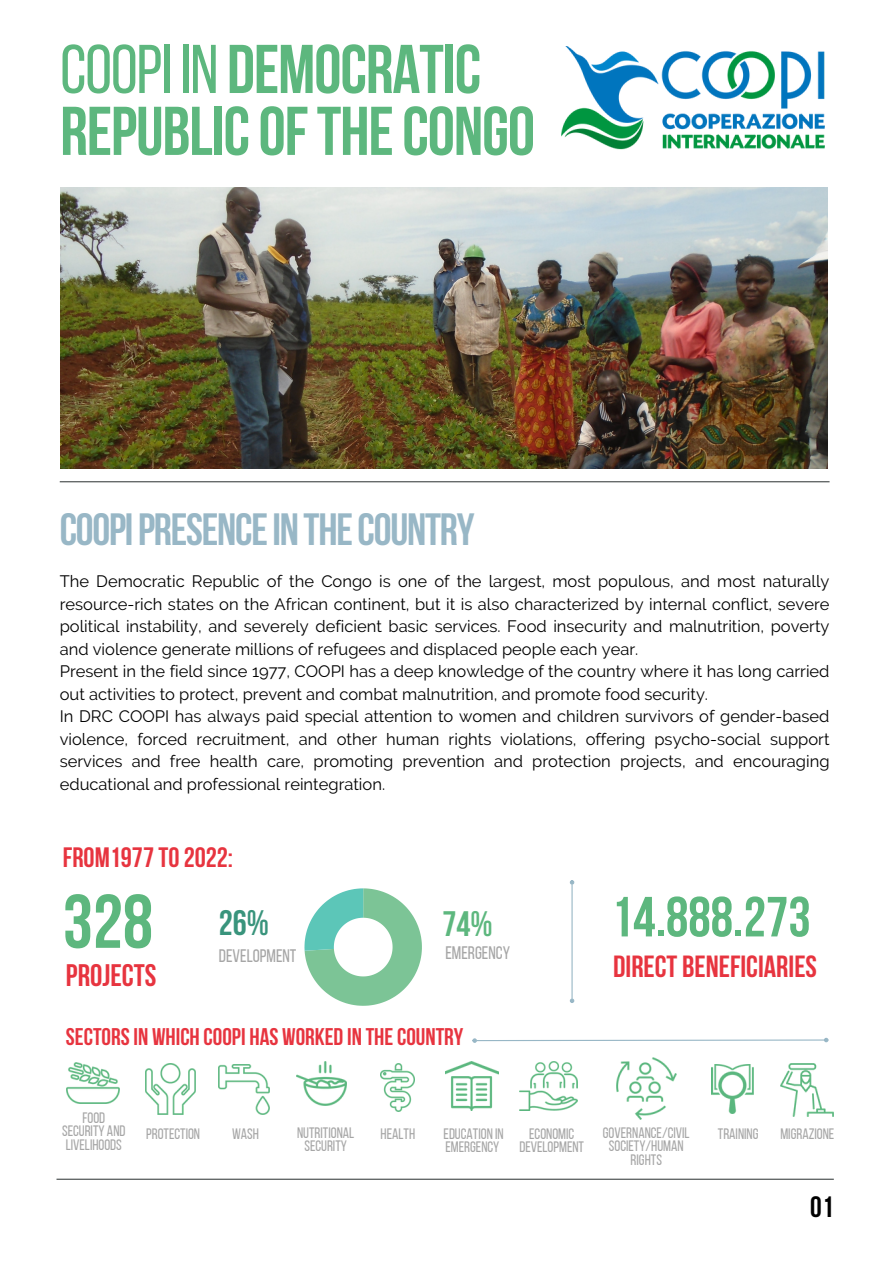
<style>
.page{position:relative;width:893px;height:1264px;background:#fff}
.page>*{position:absolute;margin:0;border:0;box-sizing:border-box;transform-origin:0 0}
.t1{font:700 75.9px "Bebas Neue";color:#5db77e}
.t2{font:700 68.7px/61.8px "Bebas Neue";letter-spacing:-.015em;color:#5db77e}
.t3{font:700 56.4px "Bebas Neue";color:#5db77e}
.t4{font:700 45px "Bebas Neue";letter-spacing:-.025em;color:#98b7c6}
.t5{font:700 35.25px "Bebas Neue";color:#39947c}
.t6{font:700 35.25px "Bebas Neue";color:#5db77e}
.t7{font:700 31.05px "Bebas Neue";color:#e7343f}
.t8{font:700 30.45px "Bebas Neue";color:#e7343f}
.t9{font:700 29.25px "Bebas Neue";color:#000}
.t10{font:700 27.9px "Bebas Neue";color:#e7343f}
.t11{font:700 24px "Bebas Neue";color:#e7343f}
.t12{font:18.15px "Bebas Neue";color:#a6a6a6}
.t13{font:16.5px/22.5px "Raleway";color:#000;text-align:justify}
.t14{font:15.15px/13.5px "Bebas Neue";color:#a6a6a6;text-align:center}
.s1{font-weight:400}
</style>
<div class="page">
<hr style="left:56px;top:1178px;width:777px;height:1px;background:#414747">
<img style="left:60px;top:187px;width:767px;height:281px">
<hr style="left:60px;top:481px;width:769px;height:1px;background:#414747">
<svg style="left:304px;top:888px;width:118px;height:117px"></svg>
<hr style="left:571px;top:884px;width:1px;height:114px;background:#98b7c6">
<svg style="left:569px;top:998px;width:5px;height:5px"></svg>
<svg style="left:569px;top:880px;width:5px;height:4px"></svg>
<svg style="left:472px;top:1037px;width:356px;height:5px"></svg>
<img style="left:66px;top:1062px;width:53px;height:41px">
<img style="left:711px;top:1064px;width:42px;height:49px">
<img style="left:381px;top:1063px;width:33px;height:48px">
<img style="left:219px;top:1064px;width:50px;height:50px">
<img style="left:145px;top:1063px;width:51px;height:51px">
<img style="left:446px;top:1061px;width:53px;height:49px">
<img style="left:519px;top:1061px;width:58px;height:49px">
<img style="left:616px;top:1057px;width:60px;height:62px">
<img style="left:780px;top:1063px;width:53px;height:52px">
<img style="left:296px;top:1061px;width:51px;height:44px">
<img style="left:561px;top:47px;width:263px;height:103px">
<p class="t2" style="left:60px;top:45px;width:476px"><span class="s1">COOPI IN</span> DEMOCRATIC<br>REPUBLICOFTHECONGO</p>
<h6 class="t4" style="left:60px;top:511px;width:416px">CoopiPRESENCEINTHECOUNTRY</h6>
<p class="t13" style="left:60px;top:570px;width:771px">The Democratic Republic of the Congo is one of the largest, most populous, and most naturally resource-rich states on the African continent, but it is also characterized by internal conflict, severe political instability, and severely deficient basic services. Food insecurity and malnutrition, poverty and violence generate millions of refugees and displaced people each year.</p>
<h5 class="t13" style="left:60px;top:660px;width:771px">Present in the field since 1977, COOPI has a deep knowledge of the country where it has long carried out activities to protect, prevent and combat malnutrition, and promote food security.</h5>
<p class="t13" style="left:60px;top:705px;width:771px">In DRC COOPI has always paid special attention to women and children survivors of gender-based violence, forced recruitment, and other human rights violations, offering psycho-social support services and free health care, promoting prevention and protection projects, and encouraging educational and professional reintegration.</p>
<p class="t10" style="left:63px;top:845px;width:172px">FROM1977TO2022:</p>
<p class="t1" style="left:63px;top:890px;width:92px">328</p>
<p class="t7" style="left:66px;top:962px;width:92px">PROJECTS</p>
<p class="t5" style="left:219px;top:908px;width:51px">26%</p>
<p class="t12" style="left:219px;top:948px;width:79px">DEVELOPMENT</p>
<p class="t6" style="left:442px;top:909px;width:51px">74%</p>
<p class="t12" style="left:445px;top:945px;width:66px">EMERGENCY</p>
<h5 class="t11" style="left:66px;top:1027px;width:399px">SECTORSIN WHICH COOPI HAS WORKED IN THECOUNTRY</h5>
<p class="t3" style="left:610px;top:894px;width:201px">14.888.273</p>
<p class="t8" style="left:613px;top:953px;width:205px">DIRECT BENEFICIARIES</p>
<p class="t14" style="left:62px;top:1112px;width:65px">FOOD<br>SECURITY AND<br>LIVELIHOODS</p>
<p class="t14" style="left:297px;top:1127px;width:59px">NUTRITIONAL</p>
<p class="t14" style="left:780px;top:1128px;width:55px">MIGRAZIONE</p>
<p class="t14" style="left:304px;top:1140px;width:44px">SECURITY</p>
<p class="t14" style="left:603px;top:1127px;width:88px">GOVERNANCE/CIVIL<br>SOCIETY/HUMAN<br>RIGHTS</p>
<p class="t14" style="left:146px;top:1128px;width:55px">PROTECTION</p>
<p class="t14" style="left:232px;top:1128px;width:28px">WASH</p>
<p class="t14" style="left:380px;top:1128px;width:36px">HEALTH</p>
<p class="t14" style="left:443px;top:1128px;width:62px">EDUCATION IN</p>
<p class="t14" style="left:717px;top:1128px;width:42px">TRAINING</p>
<p class="t14" style="left:445px;top:1141px;width:55px">EMERGENCY</p>
<p class="t14" style="left:519px;top:1128px;width:66px">ECONOMIC<br>DEVELOPMENT</p>
<h3 class="t9" style="left:810px;top:1194px;width:25px">01</h3>
</div>
